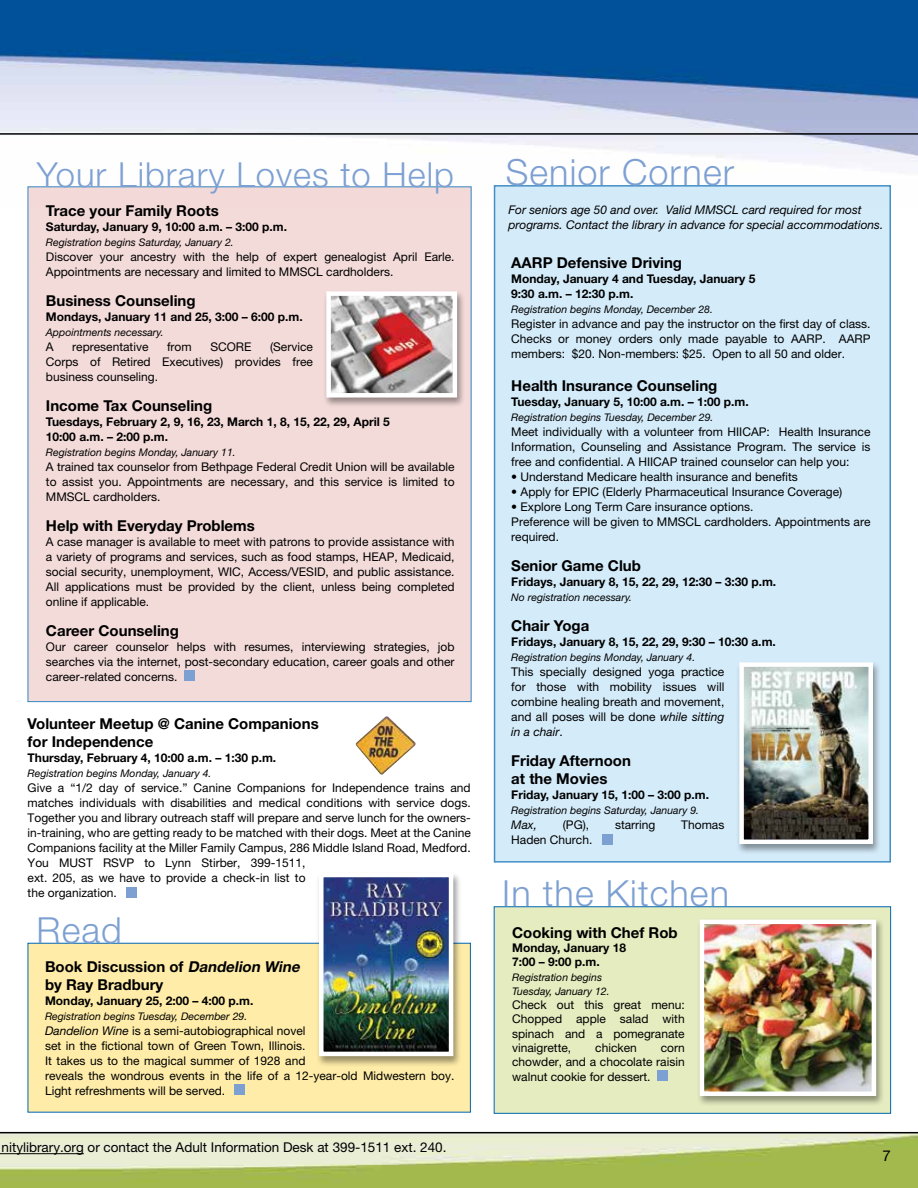
<style>
.page{position:relative;width:918px;height:1188px;background:#fff}
.page>*{position:absolute;margin:0;border:0;box-sizing:border-box;transform-origin:0 0}
.t1{font:300 36px "Helvetica Neue";letter-spacing:.03em;color:#7da0d2}
.t2{font:300 34.5px "Helvetica Neue";letter-spacing:.03em;color:#7da0d2}
.t3{font:700 15px/18px "Helvetica Neue";color:#000}
.t4{font:15px "Helvetica Neue";color:#000}
.t5{font:13.5px "Helvetica Neue";color:#000}
.t6{font:12px/15px "Helvetica Neue";color:#000;text-align:justify}
.t7{font:700 12px/15px "Helvetica Neue";color:#000}
.t8{font:italic 12px/15px "Helvetica Neue";color:#000}
.t9{font:italic 10.5px/14.2px "Helvetica Neue";color:#000}
.s1{font-style:italic}
</style>
<div class="page">
<img style="left:0;top:1133px;width:918px;height:55px">
<img style="left:0;top:0;width:918px;height:208px">
<hr style="left:0;top:1132px;width:918px;height:1px;background:#000">
<hr style="left:0;top:133px;width:918px;height:2px;background:#000">
<hr style="left:0;top:1153px;width:84px;height:1px;background:#000">
<div style="left:28px;top:186px;width:444px;height:516px;background:#f3dbd9"></div>
<div style="left:323px;top:290px;width:143px;height:118px;background:#000;opacity:.4"></div>
<img style="left:331px;top:296px;width:121px;height:97px">
<div style="left:326px;top:291px;width:131px;height:107px;border:4px solid #fff"></div>
<div style="left:494px;top:906px;width:397px;height:208px;background:#e5ecc0;border:1px solid #0067b1"></div>
<div style="left:657px;top:1071px;width:10px;height:10px;background:#7da0d2"></div>
<div style="left:28px;top:943px;width:443px;height:170px;background:#feeca8"></div>
<div style="left:235px;top:1084px;width:10px;height:11px;background:#7da0d2"></div>
<div style="left:316px;top:871px;width:146px;height:196px;background:#000;opacity:.4"></div>
<img style="left:324px;top:878px;width:124px;height:173px">
<div style="left:319px;top:873px;width:134px;height:183px;border:4px solid #fff"></div>
<div style="left:184px;top:671px;width:10px;height:10px;background:#7da0d2"></div>
<div style="left:696px;top:918px;width:189px;height:189px;background:#000;opacity:.4"></div>
<img style="left:705px;top:925px;width:166px;height:166px">
<div style="left:700px;top:920px;width:176px;height:176px;border:4px solid #fff"></div>
<div style="left:494px;top:185px;width:397px;height:678px;background:#d4ebf9"></div>
<div style="left:602px;top:834px;width:10px;height:10px;background:#7da0d2"></div>
<div style="left:736px;top:661px;width:146px;height:194px;background:#000;opacity:.4"></div>
<img style="left:744px;top:667px;width:124px;height:172px">
<div style="left:739px;top:662px;width:134px;height:182px;border:4px solid #fff"></div>
<div style="left:127px;top:887px;width:10px;height:10px;background:#7da0d2"></div>
<img style="left:356px;top:716px;width:60px;height:59px">
<h2 class="t2" style="left:37px;top:154px;width:419px">Your Library Loves to Help</h2>
<p class="t3" style="left:46px;top:201px;width:174px">Trace your Family Roots</p>
<p class="t7" style="left:46px;top:219px;width:243px">Saturday, January 9, 10:00 a.m. – 3:00 p.m.</p>
<p class="t9" style="left:46px;top:235px;width:189px">Registration begins Saturday, January 2.</p>
<p class="t6" style="left:46px;top:249px;width:410px">Discover your ancestry with the help of expert genealogist April Earle.<br>Appointments are necessary and limited to MMSCL cardholders.</p>
<p class="t3" style="left:46px;top:291px;width:151px">Business Counseling</p>
<p class="t7" style="left:46px;top:309px;width:258px">Mondays, January 11 and 25, 3:00 – 6:00 p.m.</p>
<p class="t9" style="left:46px;top:325px;width:119px">Appointments necessary.</p>
<p class="t6" style="left:46px;top:339px;width:9px">A</p>
<p class="t6" style="left:72px;top:339px;width:78px">representative</p>
<p class="t6" style="left:167px;top:339px;width:26px">from</p>
<p class="t6" style="left:210px;top:339px;width:43px">SCORE</p>
<p class="t6" style="left:46px;top:339px;width:268px;text-indent:224px">(Service Corps of Retired Executives) provides free business counseling.</p>
<p class="t3" style="left:46px;top:396px;width:168px">Income Tax Counseling</p>
<p class="t7" style="left:46px;top:414px;width:345px">Tuesdays, February 2, 9, 16, 23, March 1, 8, 15, 22, 29, April 5<br>10:00 a.m. – 2:00 p.m.</p>
<p class="t9" style="left:46px;top:445px;width:191px">Registration begins Monday, January 11.</p>
<p class="t6" style="left:46px;top:459px;width:410px">A trained tax counselor from Bethpage Federal Credit Union will be available to assist you. Appointments are necessary, and this service is limited to MMSCL cardholders.</p>
<p class="t3" style="left:46px;top:516px;width:210px">Help with Everyday Problems</p>
<p class="t6" style="left:46px;top:534px;width:410px">A case manager is available to meet with patrons to provide assistance with a variety of programs and services, such as food stamps, HEAP, Medicaid, social security, unemployment, WIC, Access/VESID, and public assistance.<br>All applications must be provided by the client, unless being completed online if applicable.</p>
<p class="t3" style="left:46px;top:621px;width:135px">Career Counseling</p>
<p class="t6" style="left:46px;top:639px;width:410px">Our career counselor helps with resumes, interviewing strategies, job searches via the internet, post-secondary education, career goals and other career-related concerns.</p>
<p class="t3" style="left:28px;top:715px;width:293px">Volunteer Meetup @ Canine Companions for Independence</p>
<p class="t7" style="left:28px;top:750px;width:250px">Thursday, February 4, 10:00 a.m. – 1:30 p.m.</p>
<p class="t9" style="left:28px;top:766px;width:185px">Registration begins Monday, January 4.</p>
<p class="t6" style="left:28px;top:780px;width:445px;text-align:left">Give a “1/2 day of service.” Canine Companions for Independence trains and matches individuals with disabilities and medical conditions with service dogs.<br>Together you and library outreach staff will prepare and serve lunch for the owners&shy;in-training, who are getting ready to be matched with their dogs. Meet at the Canine Companions facility at the Miller Family Campus, 286 Middle Island Road, Medford.<br>You MUST RSVP to Lynn Stirber, 399-1511,<br>ext. 205, as we have to provide a check-in list to<br>the organization.</p>
<h1 class="t1" style="left:37px;top:908px;width:87px">Read</h1>
<p class="t3" style="left:45px;top:957px;width:259px">Book Discussion of <span class="s1">Dandelion Wine </span>by Ray Bradbury</p>
<p class="t7" style="left:45px;top:993px;width:210px">Monday, January 25, 2:00 – 4:00 p.m.</p>
<p class="t9" style="left:45px;top:1009px;width:204px">Registration begins Tuesday, December 29.</p>
<p class="t6" style="left:45px;top:1023px;width:411px;text-align:left"><span class="s1">Dandelion Wine</span> is a semi-autobiographical novel<br>set in the fictional town of Green Town, Illinois.<br>It takes us to the magical summer of 1928 and<br>reveals the wondrous events in the life of a 12-year-old Midwestern boy.<br>Light refreshments will be served.</p>
<p class="t5" style="left:2px;top:1139px;width:446px">nitylibrary.org or contact the Adult Information Desk at 399-1511 ext. 240.</p>
<h1 class="t1" style="left:506px;top:150px;width:230px">Senior Corner</h1>
<p class="t8" style="left:508px;top:202px;width:376px">For seniors age 50 and over. Valid MMSCL card required for most programs. Contact the library in advance for special accommodations.</p>
<p class="t3" style="left:511px;top:254px;width:172px">AARP Defensive Driving</p>
<p class="t7" style="left:511px;top:271px;width:246px">Monday, January 4 and Tuesday, January 5<br>9:30 a.m. – 12:30 p.m.</p>
<p class="t9" style="left:511px;top:302px;width:203px">Registration begins Monday, December 28.</p>
<p class="t6" style="left:511px;top:316px;width:361px">Register in advance and pay the instructor on the first day of class.<br>Checks or money orders only made payable to AARP. AARP members: $20. Non-members: $25. Open to all 50 and older.</p>
<p class="t3" style="left:511px;top:377px;width:208px">Health Insurance Counseling</p>
<p class="t7" style="left:511px;top:394px;width:239px">Tuesday, January 5, 10:00 a.m. – 1:00 p.m.</p>
<p class="t9" style="left:511px;top:410px;width:204px">Registration begins Tuesday, December 29.</p>
<p class="t6" style="left:511px;top:424px;width:361px">Meet individually with a volunteer from HIICAP: Health Insurance Information, Counseling and Assistance Program. The service is free and confidential. A HIICAP trained counselor can help you:</p>
<p class="t6" style="left:511px;top:469px;width:288px">• Understand Medicare health insurance and benefits</p>
<p class="t6" style="left:511px;top:484px;width:333px">• Apply for EPIC (Elderly Pharmaceutical Insurance Coverage)</p>
<p class="t6" style="left:511px;top:499px;width:361px;text-align:left">• Explore Long Term Care insurance options.<br>Preference will be given to MMSCL cardholders. Appointments are required.</p>
<p class="t3" style="left:511px;top:557px;width:131px">Senior Game Club</p>
<p class="t7" style="left:511px;top:574px;width:267px">Fridays, January 8, 15, 22, 29, 12:30 – 3:30 p.m.</p>
<p class="t9" style="left:511px;top:590px;width:122px">No registration necessary.</p>
<p class="t3" style="left:511px;top:617px;width:80px">Chair Yoga</p>
<p class="t7" style="left:511px;top:634px;width:266px">Fridays, January 8, 15, 22, 29, 9:30 – 10:30 a.m.</p>
<p class="t9" style="left:511px;top:650px;width:185px">Registration begins Monday, January 4.</p>
<p class="t6" style="left:511px;top:664px;width:215px">This specially designed yoga practice for those with mobility issues will combine healing breath and movement, and all poses will be done <span class="s1">while sitting in a chair</span>.</p>
<p class="t3" style="left:511px;top:752px;width:121px">Friday Afternoon at the Movies</p>
<p class="t7" style="left:511px;top:787px;width:199px">Friday, January 15, 1:00 – 3:00 p.m.</p>
<p class="t9" style="left:511px;top:803px;width:189px">Registration begins Saturday, January 9.</p>
<p class="t8" style="left:511px;top:817px;width:27px">Max,</p>
<p class="t6" style="left:563px;top:817px;width:28px">(PG),</p>
<p class="t6" style="left:615px;top:817px;width:42px">starring</p>
<p class="t6" style="left:681px;top:817px;width:45px">Thomas</p>
<p class="t6" style="left:511px;top:832px;width:83px">Haden Church.</p>
<h1 class="t1" style="left:502px;top:872px;width:228px">In the Kitchen</h1>
<p class="t3" style="left:512px;top:923px;width:167px">Cooking with Chef Rob</p>
<p class="t7" style="left:512px;top:940px;width:116px;line-height:14.2px">Monday, January 18<br>7:00 – 9:00 p.m.</p>
<p class="t9" style="left:512px;top:970px;width:99px">Registration begins<br>Tuesday, January 12.</p>
<p class="t6" style="left:512px;top:998px;width:174px;line-height:14.2px">Check out this great menu:<br>Chopped apple salad with spinach and a pomegranate vinaigrette,</p>
<p class="t6" style="left:595px;top:1040px;width:43px">chicken</p>
<p class="t6" style="left:512px;top:1040px;width:174px;line-height:14.5px;text-indent:149px">corn chowder, and a chocolate raisin walnut cookie for dessert.</p>
<p class="t4" style="left:883px;top:1147px;width:10px">7</p>
</div>
